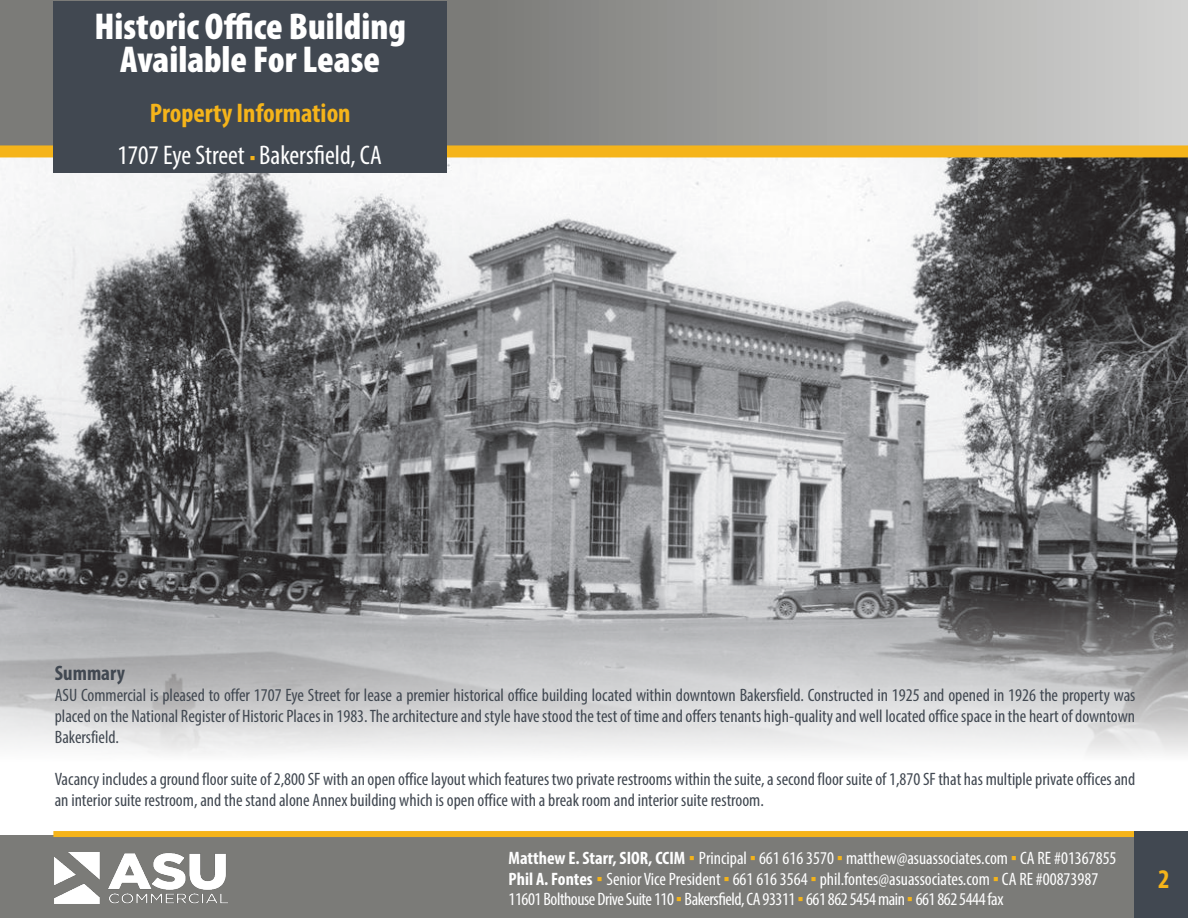
<style>
.page{position:relative;width:1188px;height:918px;background:#fff}
.page>*{position:absolute;margin:0;border:0;box-sizing:border-box;transform-origin:0 0}
.t1{font:900 condensed 37.5px "Myriad Pro";color:#fff}
.t2{font:condensed 27px "Myriad Pro";color:#fff}
.t3{font:700 condensed 27px "Myriad Pro";color:#f5b41a}
.t4{font:700 condensed 21px "Myriad Pro";color:#414851}
.t5{font:condensed 18px/21px "Myriad Pro";color:#414851;text-align:justify}
.t6{font:condensed 18px "Myriad Pro";color:#fff}
.t7{font:condensed 18px "Myriad Pro";letter-spacing:-.025em;color:#fff}
.s1{font-family:"Impact";font-stretch:normal;font-size:18px;color:#f5b41a}
.s2{font-weight:700}
.s3{font-family:"Impact";font-stretch:normal;color:#f5b41a}
</style>
<div class="page">
<img style="left:0;top:157px;width:1188px;height:428px">
<svg style="left:0;top:585px;width:1188px;height:251px"></svg>
<svg style="left:0;top:0;width:1188px;height:145px;background:#a1a19f"></svg>
<div style="left:0;top:145px;width:1188px;height:12px;background:#f5b41a"></div>
<div style="left:53px;top:1px;width:394px;height:171px;background:#414851"></div>
<div style="left:0;top:836px;width:1186px;height:82px;background:#7b7b78"></div>
<img style="left:54px;top:852px;width:174px;height:51px">
<div style="left:1134px;top:831px;width:54px;height:87px;background:#414851"></div>
<div style="left:53px;top:831px;width:1081px;height:6px;background:#f5b41a"></div>
<p class="t1" style="left:94px;top:3px;width:313px">Historic Office Building</p>
<p class="t1" style="left:120px;top:36px;width:261px">Available For Lease</p>
<p class="t3" style="left:150px;top:96px;width:202px">Property Information</p>
<p class="t2" style="left:117px;top:139px;width:266px">1707 Eye Street <span class="s1">▪</span> Bakersfield, CA</p>
<p class="t4" style="left:55px;top:660px;width:72px">Summary</p>
<p class="t5" style="left:55px;top:684px;width:1082px">ASU Commercial is pleased to offer 1707 Eye Street for lease a premier historical office building located within downtown Bakersfield. Constructed in 1925 and opened in 1926 the property was placed on the National Register of Historic Places in 1983. The architecture and style have stood the test of time and offers tenants high-quality and well located office space in the heart of downtown Bakersfield.</p>
<p class="t5" style="left:55px;top:768px;width:1082px">Vacancy includes a ground floor suite of 2,800 SF with an open office layout which features two private restrooms within the suite, a second floor suite of 1,870 SF that has multiple private offices and an interior suite restroom, and the stand alone Annex building which is open office with a break room and interior suite restroom.</p>
<p class="t6" style="left:509px;top:848px;width:609px"><span class="s2">Matthew E. Starr, SIOR, CCIM</span> <span class="s3">▪</span> Principal <span class="s3">▪</span> 661 616 3570 <span class="s3">▪</span> matthew@asuassociates.com <span class="s3">▪</span> CA RE #01367855</p>
<p class="t6" style="left:509px;top:869px;width:591px"><span class="s2">Phil A. Fontes</span> <span class="s3">▪</span> Senior Vice President <span class="s3">▪</span> 661 616 3564 <span class="s3">▪</span> phil.fontes@asuassociates.com <span class="s3">▪</span> CA RE #00873987</p>
<p class="t7" style="left:509px;top:888px;width:496px">11601 Bolthouse Drive Suite 110 <span class="s3">▪</span> Bakersfield, CA 93311 <span class="s3">▪</span> 661 862 5454 main <span class="s3">▪</span> 661 862 5444 fax</p>
<p class="t3" style="left:1158px;top:862px;width:13px">2</p>
</div>
